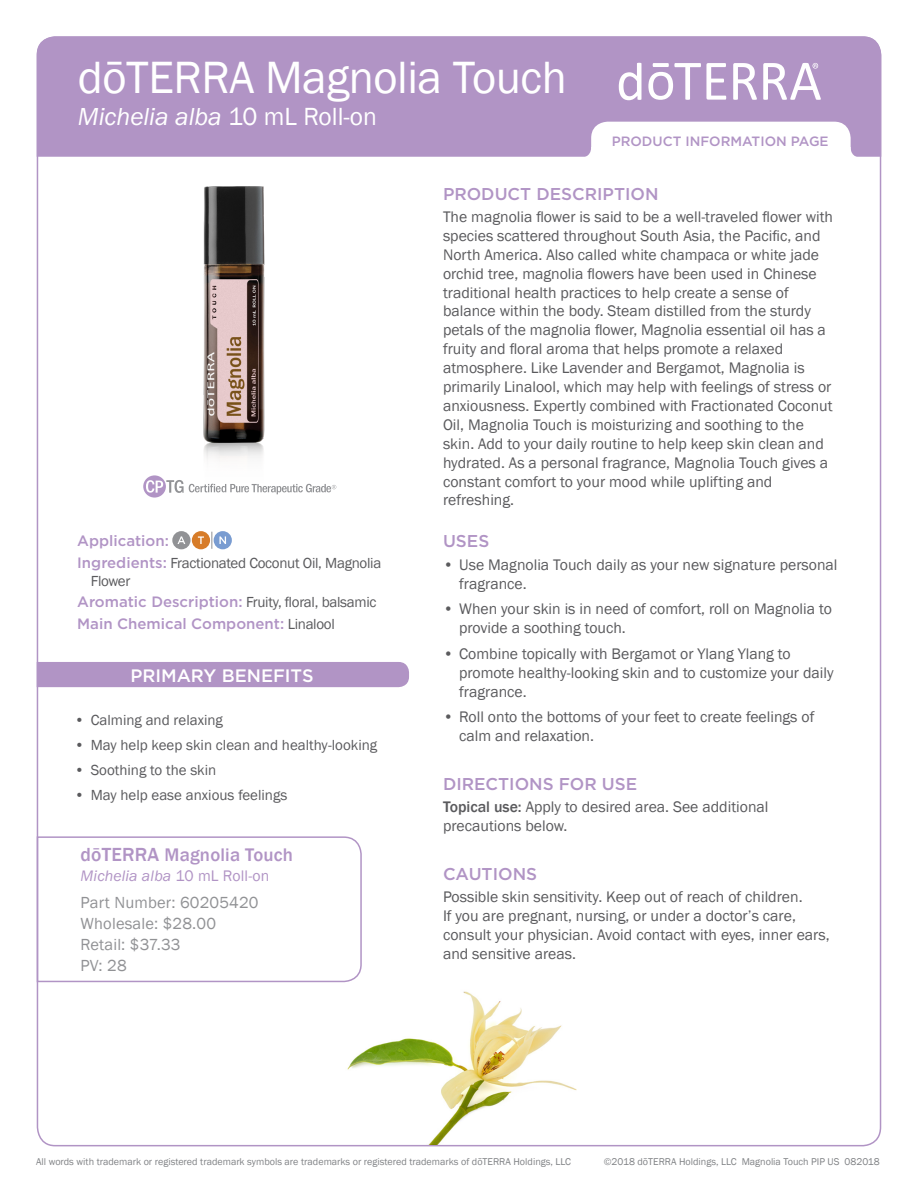
<style>
.page{position:relative;width:918px;height:1188px;background:#fff}
.page>*{position:absolute;margin:0;border:0;box-sizing:border-box;transform-origin:0 0}
.Main_H1{font:46.5px "Franklin Gothic";letter-spacing:-.01em;color:#fff}
.Main_H2{font:25.5px "Franklin Gothic URW Boo Ita";color:#fff}
.Tag_H1{font:500 18.75px "Franklin Gothic";letter-spacing:.01em;color:#b194c5}
.t1{font:500 18px "Gotham";color:#fff}
.t2{font:500 17.1px "Gotham";color:#b194c5}
.Tag_details{font:16.5px "Franklin Gothic";letter-spacing:.01em;color:#919295}
.Body{font:15.75px/18.9px "Franklin Gothic";color:#5a5a5d}
.Directions_Bold_Attr{font:15.75px/18.9px "Franklin Gothic";color:#5a5a5d}
.Tag_H2{font:15.75px "Franklin Gothic URW Boo Ita";letter-spacing:.01em;color:#b194c5}
.Oil_Attribute_Panel{font:15px "Franklin Gothic";color:#5a5a5d}
.Oil_Attribute_Panel-2{font:15px/18px "Franklin Gothic";letter-spacing:-.02em;color:#5a5a5d}
.Oil_Attribute_Panel-3{font:500 15px "Gotham";color:#b194c5}
.t3{font:500 13.5px "Gotham";color:#b194c5}
.t4{font:10.2px "Franklin Gothic";color:#808285}
.s1{font-family:"Franklin Gothic"}
.s2{font-family:"Gotham";font-weight:500;color:#b194c5}
.s3{font-family:"Franklin Gothic";font-weight:400;color:#5a5a5d}
.s4{font-size:19.5px}
.s5{font-weight:500}
</style>
<div class="page">
<div style="left:37px;top:36px;width:844px;height:121px;background:#b194c5"></div>
<svg style="left:581px;top:122px;width:280px;height:35px"></svg>
<svg style="left:143px;top:475px;width:193px;height:23px"></svg>
<svg style="left:733px;top:63px;width:24px;height:37px"></svg>
<svg style="left:648px;top:63px;width:78px;height:37px"></svg>
<svg style="left:619px;top:63px;width:22px;height:37px"></svg>
<svg style="left:763px;top:63px;width:58px;height:37px"></svg>
<img style="left:347px;top:991px;width:230px;height:154px">
<svg style="left:211px;top:532px;width:1px;height:17px"></svg>
<div style="left:172px;top:531px;width:19px;height:18px;background:#919295;border-radius:50%"></div>
<svg style="left:177px;top:536px;width:8px;height:8px"></svg>
<div style="left:192px;top:531px;width:18px;height:18px;background:#d77c29;border-radius:50%"></div>
<svg style="left:198px;top:536px;width:6px;height:8px"></svg>
<div style="left:214px;top:531px;width:18px;height:18px;background:#799cd1;border-radius:50%"></div>
<svg style="left:219px;top:536px;width:7px;height:8px"></svg>
<div style="left:37px;top:662px;width:372px;height:25px;background:#b194c5"></div>
<svg style="left:36px;top:836px;width:326px;height:147px"></svg>
<img style="left:170px;top:186px;width:118px;height:312px">
<p class="Main_H1" style="left:78px;top:49px;width:490px">dōTERRA Magnolia Touch</p>
<p class="Main_H2" style="left:78px;top:101px;width:301px">Michelia alba <span class="s1">10 mL Roll-on</span></p>
<p class="Oil_Attribute_Panel-3" style="left:77px;top:531px;width:93px">Application:</p>
<p class="Oil_Attribute_Panel-2" style="left:91px;top:554px;width:292px;text-indent:-14px"><span class="s2">Ingredients:</span> Fractionated Coconut Oil, Magnolia<br>Flower</p>
<p class="Oil_Attribute_Panel-2" style="left:77px;top:593px;width:301px"><span class="s2">Aromatic Description:</span> Fruity, floral, balsamic</p>
<p class="Oil_Attribute_Panel-3" style="left:77px;top:613px;width:259px">Main Chemical Component: <span class="s3">Linalool</span></p>
<p class="t1" style="left:130px;top:664px;width:185px">PRIMARY BENEFITS</p>
<p class="Oil_Attribute_Panel" style="left:75px;top:711px;width:150px">• Calming and relaxing</p>
<p class="Oil_Attribute_Panel" style="left:75px;top:736px;width:304px">• May help keep skin clean and healthy-looking</p>
<p class="Oil_Attribute_Panel" style="left:75px;top:761px;width:143px">• Soothing to the skin</p>
<p class="Oil_Attribute_Panel" style="left:75px;top:785px;width:214px">• May help ease anxious feelings</p>
<p class="Tag_H1" style="left:81px;top:843px;width:214px"><span class="s4">dōTERRA</span> Magnolia Touch</p>
<p class="Tag_H2" style="left:81px;top:865px;width:190px">Michelia alba <span class="s1">10 mL Roll-on</span></p>
<p class="Tag_details" style="left:81px;top:893px;width:179px">Part Number: 60205420</p>
<p class="Tag_details" style="left:81px;top:914px;width:137px">Wholesale: $28.00</p>
<p class="Tag_details" style="left:81px;top:935px;width:101px">Retail: $37.33</p>
<p class="Tag_details" style="left:81px;top:956px;width:48px">PV: 28</p>
<p class="t3" style="left:612px;top:132px;width:218px">PRODUCT INFORMATION PAGE</p>
<p class="t2" style="left:443px;top:182px;width:217px">PRODUCT DESCRIPTION</p>
<p class="Body" style="left:443px;top:208px;width:392px">The magnolia flower is said to be a well-traveled flower with species scattered throughout South Asia, the Pacific, and North America. Also called white champaca or white jade orchid tree, magnolia flowers have been used in Chinese traditional health practices to help create a sense of balance within the body. Steam distilled from the sturdy petals of the magnolia flower, Magnolia essential oil has a fruity and floral aroma that helps promote a relaxed atmosphere. Like Lavender and Bergamot, Magnolia is primarily Linalool, which may help with feelings of stress or anxiousness. Expertly combined with Fractionated Coconut Oil, Magnolia Touch is moisturizing and soothing to the skin. Add to your daily routine to help keep skin clean and hydrated. As a personal fragrance, Magnolia Touch gives a constant comfort to your mood while uplifting and refreshing.</p>
<p class="t2" style="left:443px;top:530px;width:48px">USES</p>
<p class="Body" style="left:459px;top:555px;width:380px;text-indent:-16px">• Use Magnolia Touch daily as your new signature personal fragrance.</p>
<p class="Body" style="left:459px;top:600px;width:374px;text-indent:-16px">• When your skin is in need of comfort, roll on Magnolia to provide a soothing touch.</p>
<p class="Body" style="left:459px;top:644px;width:376px;text-indent:-16px">• Combine topically with Bergamot or Ylang Ylang to promote healthy-looking skin and to customize your daily fragrance.</p>
<p class="Body" style="left:459px;top:708px;width:357px;text-indent:-16px">• Roll onto the bottoms of your feet to create feelings of calm and relaxation.</p>
<p class="t2" style="left:443px;top:773px;width:196px">DIRECTIONS FOR USE</p>
<p class="Directions_Bold_Attr" style="left:443px;top:798px;width:327px"><span class="s5">Topical use:</span> Apply to desired area. See additional precautions below.</p>
<p class="t2" style="left:443px;top:863px;width:96px">CAUTIONS</p>
<p class="Body" style="left:443px;top:888px;width:388px">Possible skin sensitivity. Keep out of reach of children.<br>If you are pregnant, nursing, or under a doctor’s care, consult your physician. Avoid contact with eyes, inner ears, and sensitive areas.</p>
<p class="t4" style="left:36px;top:1155px;width:536px">All words with trademark or registered trademark symbols are trademarks or registered trademarks of dōTERRA Holdings, LLC</p>
<p class="t4" style="left:604px;top:1155px;width:277px">©2018 dōTERRA Holdings, LLC Magnolia Touch PIP US 082018</p>
</div>
